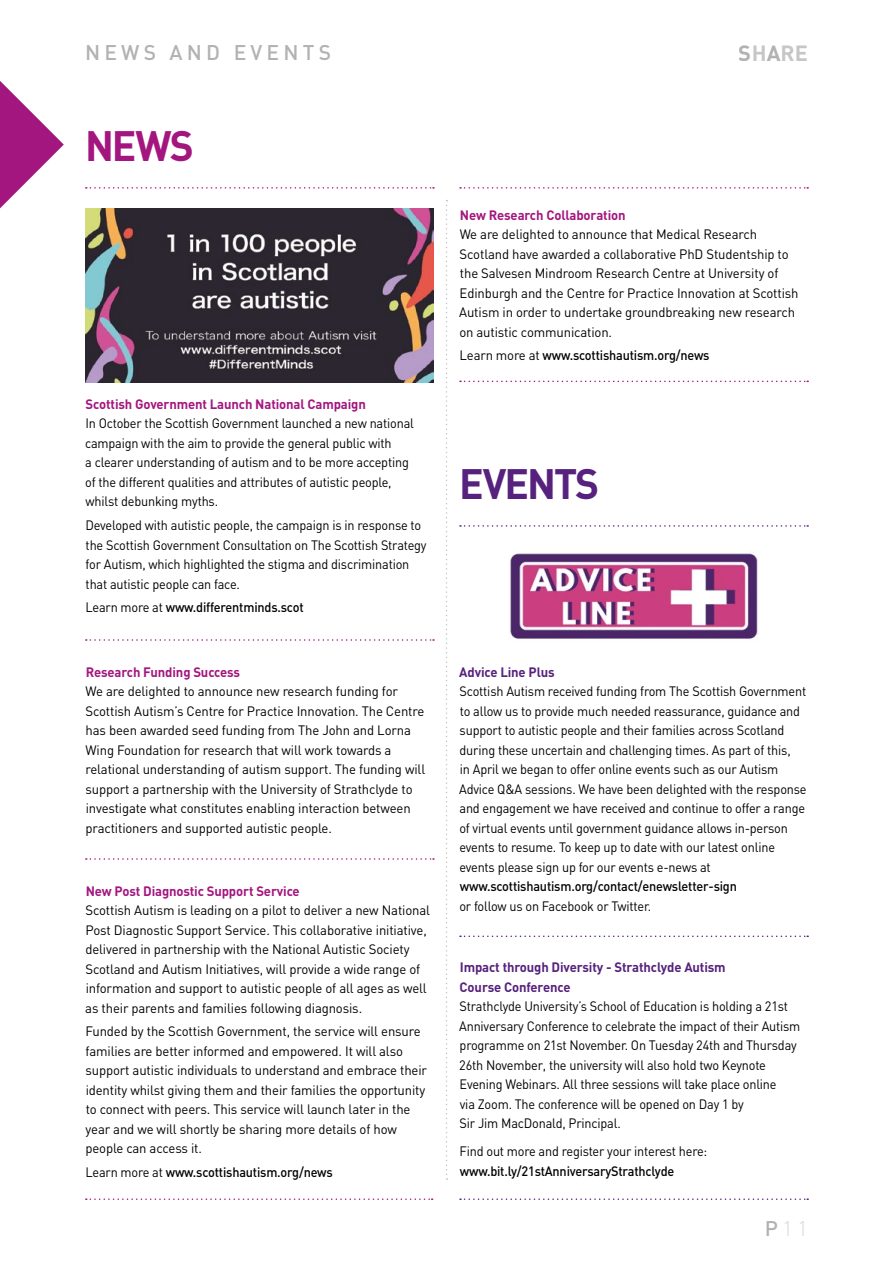
<style>
.page{position:relative;width:893px;height:1263px;background:#fff}
.page>*{position:absolute;margin:0;border:0;box-sizing:border-box;transform-origin:0 0}
.t1{font:700 42px "DIN";letter-spacing:-.05em;color:#56227d}
.t2{font:700 42px "DIN";color:#a4167f}
.t3{font:700 21.75px "DIN";color:#c6c6c6}
.t4{font:500 21px "DIN";letter-spacing:.2em;color:#b3b2b2}
.t5{font:300 21px "DIN";color:#dadada}
.t6{font:13.5px/19.5px "DIN";letter-spacing:-.015em;color:#000;scale:.94 1}
.t7{font:13.5px/19.5px "DIN";letter-spacing:-.015em;color:#000}
.t8{font:500 13.5px "DIN";letter-spacing:-.015em;color:#000;scale:.94 1}
.t9{font:700 13.5px "DIN";letter-spacing:-.01em;color:#a4167f}
.t10{font:700 13.5px/19.5px "DIN";letter-spacing:-.01em;color:#56227d}
.s1{font-weight:400}
.s2{color:#b3b2b2}
.s3{font-weight:500;color:#b3b2b2}
</style>
<div class="page">
<svg style="left:0;top:81px;width:64px;height:127px"></svg>
<svg style="left:86px;top:187px;width:348px;height:2px"></svg>
<svg style="left:446px;top:200px;width:1px;height:980px"></svg>
<svg style="left:86px;top:1198px;width:347px;height:2px"></svg>
<svg style="left:460px;top:1198px;width:348px;height:2px"></svg>
<svg style="left:460px;top:525px;width:348px;height:2px"></svg>
<img style="left:85px;top:208px;width:349px;height:175px">
<svg style="left:460px;top:935px;width:348px;height:2px"></svg>
<svg style="left:460px;top:187px;width:348px;height:2px"></svg>
<svg style="left:460px;top:381px;width:348px;height:1px"></svg>
<img style="left:510px;top:553px;width:248px;height:86px">
<svg style="left:86px;top:639px;width:348px;height:2px"></svg>
<svg style="left:86px;top:858px;width:348px;height:2px"></svg>
<h3 class="t4" style="left:85px;top:39px;width:248px">NEWS AND EVENTS</h3>
<h1 class="t2" style="left:85px;top:118px;width:110px">NEWS</h1>
<p class="t9" style="left:86px;top:395px;width:282px">Scottish Government Launch National Campaign</p>
<p class="t6" style="left:85px;top:413px;width:351px">In October the Scottish Government launched a new national campaign with the aim to provide the general public with<br>a clearer understanding of autism and to be more accepting of the different qualities and attributes of autistic people, whilst debunking myths.</p>
<p class="t6" style="left:85px;top:515px;width:364px">Developed with autistic people, the campaign is in response to the Scottish Government Consultation on The Scottish Strategy for Autism, which highlighted the stigma and discrimination that autistic people can face.</p>
<p class="t8" style="left:85px;top:599px;width:234px"><span class="s1">Learn more at</span> www.differentminds.scot</p>
<p class="t9" style="left:86px;top:663px;width:156px">Research Funding Success</p>
<p class="t7" style="left:85px;top:681px;width:341px">We are delighted to announce new research funding for Scottish Autism’s Centre for Practice Innovation. The Centre has been awarded seed funding from The John and Lorna Wing Foundation for research that will work towards a relational understanding of autism support. The funding will support a partnership with the University of Strathclyde to investigate what constitutes enabling interaction between practitioners and supported autistic people.</p>
<p class="t9" style="left:86px;top:882px;width:216px">New Post Diagnostic Support Service</p>
<p class="t7" style="left:85px;top:900px;width:346px">Scottish Autism is leading on a pilot to deliver a new National Post Diagnostic Support Service. This collaborative initiative, delivered in partnership with the National Autistic Society Scotland and Autism Initiatives, will provide a wide range of information and support to autistic people of all ages as well as their parents and families following diagnosis.</p>
<p class="t7" style="left:85px;top:1021px;width:343px">Funded by the Scottish Government, the service will ensure families are better informed and empowered. It will also support autistic individuals to understand and embrace their identity whilst giving them and their families the opportunity to connect with peers. This service will launch later in the year and we will shortly be sharing more details of how people can access it.</p>
<p class="t8" style="left:85px;top:1164px;width:265px"><span class="s1">Learn more at</span> www.scottishautism.org/news</p>
<h2 class="t3" style="left:739px;top:39px;width:71px"><span class="s2">S</span>H<span class="s2">A</span>RE</h2>
<p class="t9" style="left:460px;top:206px;width:167px">New Research Collaboration</p>
<p class="t7" style="left:459px;top:224px;width:341px">We are delighted to announce that Medical Research Scotland have awarded a collaborative PhD Studentship to the Salvesen Mindroom Research Centre at University of Edinburgh and the Centre for Practice Innovation at Scottish Autism in order to undertake groundbreaking new research on autistic communication.</p>
<p class="t8" style="left:460px;top:347px;width:267px"><span class="s1">Learn more at</span> www.scottishautism.org/news</p>
<h1 class="t1" style="left:459px;top:456px;width:142px">EVENTS</h1>
<p class="t10" style="left:459px;top:661px;width:97px">Advice Line Plus</p>
<p class="t6" style="left:459px;top:681px;width:371px">Scottish Autism received funding from The Scottish Government to allow us to provide much needed reassurance, guidance and support to autistic people and their families across Scotland during these uncertain and challenging times. As part of this,<br>in April we began to offer online events such as our Autism Advice Q&amp;A sessions. We have been delighted with the response and engagement we have received and continue to offer a range of virtual events until government guidance allows in-person events to resume. To keep up to date with our latest online events please sign up for our events e-news at</p>
<p class="t8" style="left:460px;top:878px;width:296px">www.scottishautism.org/contact/enewsletter-sign</p>
<p class="t6" style="left:459px;top:896px;width:205px">or follow us on Facebook or Twitter.</p>
<p class="t10" style="left:460px;top:957px;width:268px">Impact through Diversity - Strathclyde Autism<br>Course Conference</p>
<p class="t6" style="left:459px;top:996px;width:365px">Strathclyde University’s School of Education is holding a 21st Anniversary Conference to celebrate the impact of their Autism programme on 21st November. On Tuesday 24th and Thursday 26th November, the university will also hold two Keynote Evening Webinars. All three sessions will take place online<br>via Zoom. The conference will be opened on Day 1 by<br>Sir Jim MacDonald, Principal.</p>
<p class="t6" style="left:460px;top:1141px;width:265px">Find out more and register your interest here:</p>
<p class="t8" style="left:460px;top:1162px;width:230px">www.bit.ly/21stAnniversaryStrathclyde</p>
<h3 class="t5" style="left:765px;top:1215px;width:45px"><span class="s3">P</span>11</h3>
</div>
